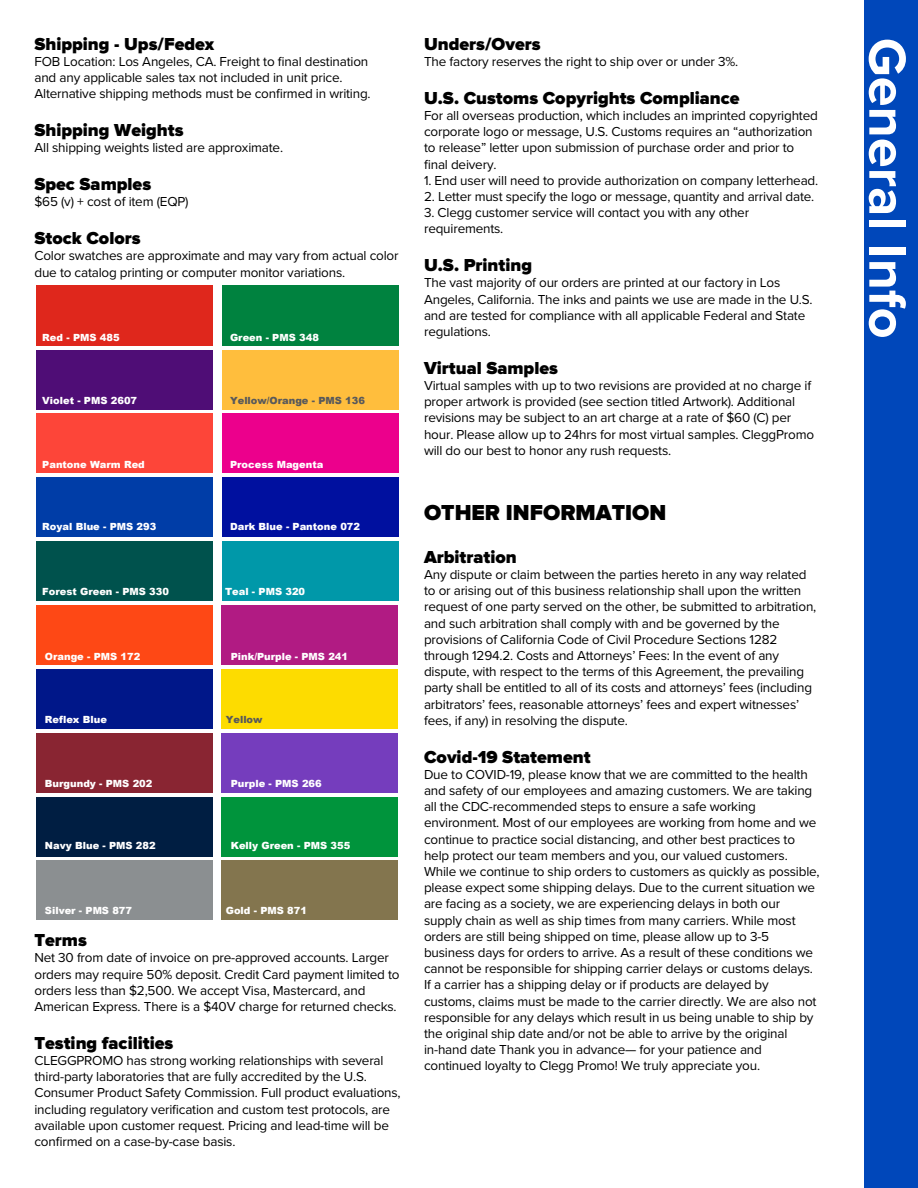
<style>
.page{position:relative;width:918px;height:1188px;background:#fff}
.page>*{position:absolute;margin:0;border:0;box-sizing:border-box;transform-origin:0 0}
.t1{font:700 54px "Proxima Nova";color:#fff}
.t2{font:900 22.5px "Proxima Nova";color:#000}
.t3{font:900 18px "Proxima Nova";color:#000}
.t4{font:13.5px/16.2px "Proxima Nova";letter-spacing:-.015em;color:#000}
.t5{font:900 9.9px "Arial";color:#fff}
.t6{font:900 9.9px "Arial";color:#58595b}
</style>
<div class="page">
<div style="left:36px;top:285px;width:177px;height:61px;background:#df271c"></div>
<div style="left:36px;top:350px;width:177px;height:59px;background:#4f0d76"></div>
<div style="left:36px;top:414px;width:177px;height:59px;background:#fd4539"></div>
<div style="left:36px;top:478px;width:177px;height:59px;background:#003da7"></div>
<div style="left:36px;top:541px;width:177px;height:60px;background:#00524d"></div>
<div style="left:222px;top:285px;width:176px;height:61px;background:#00823f"></div>
<div style="left:222px;top:350px;width:176px;height:59px;background:#ffbe3d"></div>
<div style="left:222px;top:414px;width:176px;height:59px;background:#ec008c"></div>
<div style="left:222px;top:478px;width:176px;height:59px;background:#00109f"></div>
<div style="left:222px;top:541px;width:176px;height:60px;background:#0098a9"></div>
<div style="left:36px;top:606px;width:177px;height:59px;background:#fe4815"></div>
<div style="left:36px;top:669px;width:177px;height:60px;background:#001789"></div>
<div style="left:36px;top:733px;width:177px;height:59px;background:#892532"></div>
<div style="left:36px;top:797px;width:177px;height:59px;background:#001e42"></div>
<div style="left:36px;top:861px;width:177px;height:59px;background:#8b8f91"></div>
<div style="left:221px;top:606px;width:177px;height:59px;background:#b11b83"></div>
<div style="left:221px;top:669px;width:177px;height:60px;background:#fddc00"></div>
<div style="left:221px;top:733px;width:177px;height:59px;background:#753dbd"></div>
<div style="left:221px;top:797px;width:177px;height:59px;background:#00943c"></div>
<div style="left:221px;top:861px;width:177px;height:59px;background:#83754e"></div>
<div style="left:864px;top:0;width:54px;height:1188px;background:#0047ba"></div>
<h3 class="t3" style="left:34px;top:36px;width:181px">Shipping - Ups/Fedex</h3>
<p class="t4" style="left:34px;top:54px;width:338px">FOB Location: Los Angeles, CA. Freight to final destination and any applicable sales tax not included in unit price.<br>Alternative shipping methods must be confirmed in writing.</p>
<h3 class="t3" style="left:34px;top:122px;width:151px">Shipping Weights</h3>
<p class="t4" style="left:34px;top:140px;width:250px">All shipping weights listed are approximate.</p>
<h3 class="t3" style="left:34px;top:176px;width:118px">Spec Samples</h3>
<p class="t4" style="left:34px;top:194px;width:156px">$65 (v) + cost of item (EQP)</p>
<h3 class="t3" style="left:34px;top:230px;width:108px">Stock Colors</h3>
<p class="t4" style="left:34px;top:248px;width:366px">Color swatches are approximate and may vary from actual color due to catalog printing or computer monitor variations.</p>
<p class="t5" style="left:42px;top:330px;width:79px">Red - PMS 485</p>
<p class="t5" style="left:230px;top:330px;width:90px">Green - PMS 348</p>
<p class="t5" style="left:42px;top:393px;width:96px">Violet - PMS 2607</p>
<p class="t6" style="left:230px;top:393px;width:136px">Yellow/Orange - PMS 136</p>
<p class="t5" style="left:42px;top:457px;width:104px">Pantone Warm Red</p>
<p class="t5" style="left:230px;top:457px;width:95px">Process Magenta</p>
<p class="t5" style="left:42px;top:519px;width:116px">Royal Blue - PMS 293</p>
<p class="t5" style="left:230px;top:519px;width:132px">Dark Blue - Pantone 072</p>
<p class="t5" style="left:42px;top:584px;width:128px">Forest Green - PMS 330</p>
<p class="t5" style="left:225px;top:584px;width:82px">Teal - PMS 320</p>
<p class="t5" style="left:45px;top:649px;width:97px">Orange - PMS 172</p>
<p class="t5" style="left:231px;top:649px;width:119px">Pink/Purple - PMS 241</p>
<p class="t5" style="left:45px;top:713px;width:63px">Reflex Blue</p>
<p class="t6" style="left:226px;top:713px;width:38px">Yellow</p>
<p class="t5" style="left:45px;top:776px;width:109px">Burgundy - PMS 202</p>
<p class="t5" style="left:231px;top:776px;width:93px">Purple - PMS 266</p>
<p class="t5" style="left:45px;top:839px;width:112px">Navy Blue - PMS 282</p>
<p class="t5" style="left:231px;top:839px;width:121px">Kelly Green - PMS 355</p>
<p class="t5" style="left:45px;top:904px;width:89px">Silver - PMS 877</p>
<p class="t5" style="left:226px;top:904px;width:83px">Gold - PMS 871</p>
<h3 class="t3" style="left:34px;top:932px;width:54px">Terms</h3>
<p class="t4" style="left:34px;top:950px;width:367px">Net 30 from date of invoice on pre-approved accounts. Larger orders may require 50% deposit. Credit Card payment limited to orders less than $2,500. We accept Visa, Mastercard, and American Express. There is a $40V charge for returned checks.</p>
<h3 class="t3" style="left:34px;top:1035px;width:140px">Testing facilities</h3>
<p class="t4" style="left:34px;top:1053px;width:368px">CLEGGPROMO has strong working relationships with several third-party laboratories that are fully accredited by the U.S.<br>Consumer Product Safety Commission. Full product evaluations, including regulatory verification and custom test protocols, are available upon customer request. Pricing and lead-time will be confirmed on a case-by-case basis.</p>
<h3 class="t3" style="left:424px;top:36px;width:118px">Unders/Overs</h3>
<p class="t4" style="left:424px;top:54px;width:316px">The factory reserves the right to ship over or under 3%.</p>
<h3 class="t3" style="left:424px;top:90px;width:317px">U.S. Customs Copyrights Compliance</h3>
<p class="t4" style="left:424px;top:108px;width:395px">For all overseas production, which includes an imprinted copyrighted corporate logo or message, U.S. Customs requires an “authorization to release” letter upon submission of purchase order and prior to final deivery.</p>
<p class="t4" style="left:424px;top:173px;width:396px">1. End user will need to provide authorization on company letterhead.</p>
<p class="t4" style="left:424px;top:189px;width:392px">2. Letter must specify the logo or message, quantity and arrival date.</p>
<p class="t4" style="left:424px;top:205px;width:327px">3. Clegg customer service will contact you with any other requirements.</p>
<h3 class="t3" style="left:424px;top:257px;width:110px">U.S. Printing</h3>
<p class="t4" style="left:424px;top:275px;width:390px">The vast majority of our orders are printed at our factory in Los Angeles, California. The inks and paints we use are made in the U.S. and are tested for compliance with all applicable Federal and State regulations.</p>
<h3 class="t3" style="left:424px;top:360px;width:135px">Virtual Samples</h3>
<p class="t4" style="left:424px;top:378px;width:392px">Virtual samples with up to two revisions are provided at no charge if proper artwork is provided (see section titled Artwork). Additional revisions may be subject to an art charge at a rate of $60 (C) per hour. Please allow up to 24hrs for most virtual samples. CleggPromo will do our best to honor any rush requests.</p>
<h2 class="t2" style="left:424px;top:502px;width:244px">OTHER INFORMATION</h2>
<h3 class="t3" style="left:424px;top:549px;width:94px">Arbitration</h3>
<p class="t4" style="left:424px;top:567px;width:394px">Any dispute or claim between the parties hereto in any way related to or arising out of this business relationship shall upon the written request of one party served on the other, be submitted to arbitration, and such arbitration shall comply with and be governed by the provisions of California Code of Civil Procedure Sections 1282 through 1294.2. Costs and Attorneys’ Fees: In the event of any dispute, with respect to the terms of this Agreement, the prevailing party shall be entitled to all of its costs and attorneys’ fees (including arbitrators’ fees, reasonable attorneys’ fees and expert witnesses’ fees, if any) in resolving the dispute.</p>
<h3 class="t3" style="left:424px;top:748px;width:168px">Covid-19 Statement</h3>
<p class="t4" style="left:424px;top:767px;width:397px">Due to COVID-19, please know that we are committed to the health and safety of our employees and amazing customers. We are taking all the CDC-recommended steps to ensure a safe working environment. Most of our employees are working from home and we continue to practice social distancing, and other best practices to help protect our team members and you, our valued customers.<br>While we continue to ship orders to customers as quickly as possible, please expect some shipping delays. Due to the current situation we are facing as a society, we are experiencing delays in both our supply chain as well as ship times from many carriers. While most orders are still being shipped on time, please allow up to 3-5 business days for orders to arrive. As a result of these conditions we cannot be responsible for shipping carrier delays or customs delays.<br>If a carrier has a shipping delay or if products are delayed by customs, claims must be made to the carrier directly. We are also not responsible for any delays which result in us being unable to ship by the original ship date and/or not be able to arrive by the original in-hand date Thank you in advance— for your patience and continued loyalty to Clegg Promo! We truly appreciate you.</p>
<h1 class="t1" style="left:920px;top:38px;width:302px;rotate:90deg">General Info</h1>
</div>
